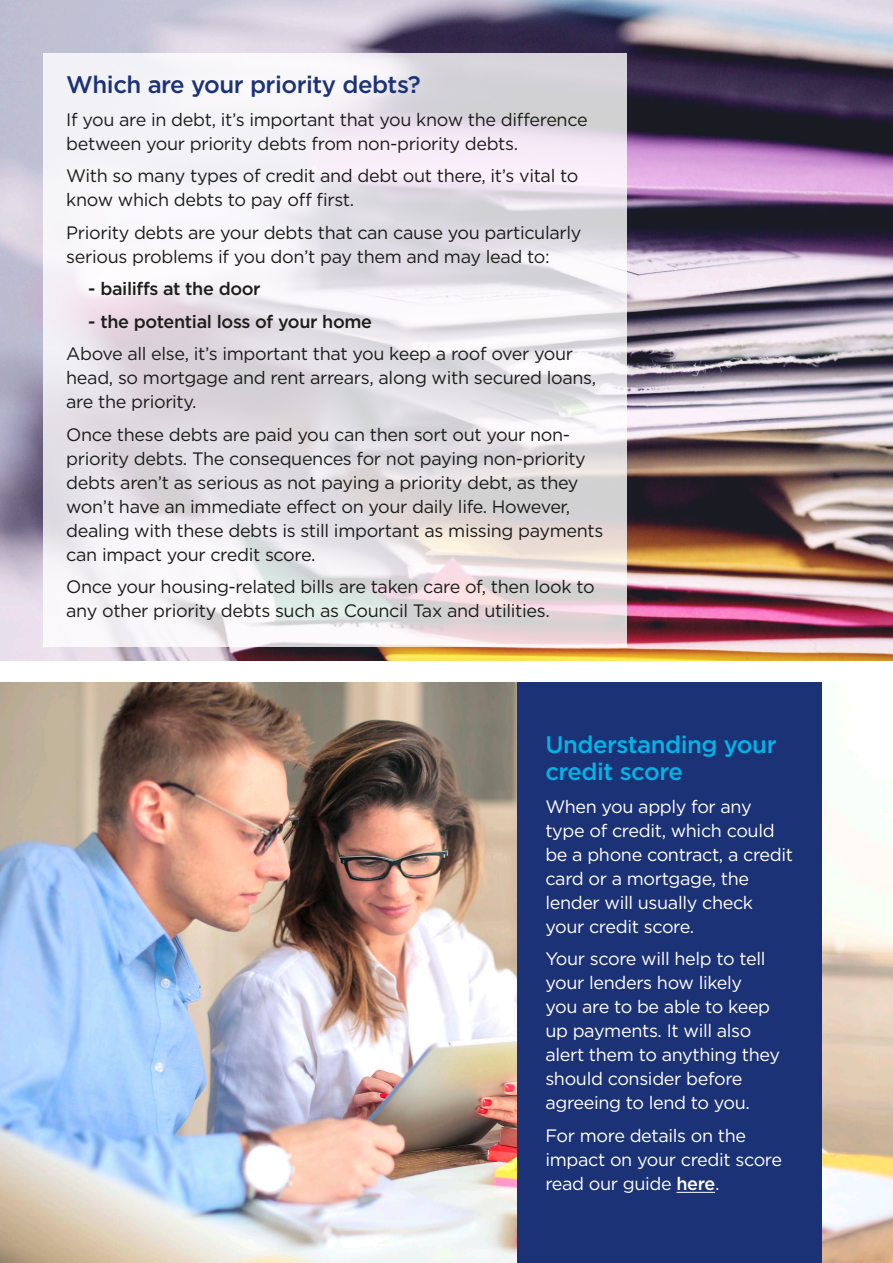
<style>
.page{position:relative;width:893px;height:1263px;background:#fff}
.page>*{position:absolute;margin:0;border:0;box-sizing:border-box;transform-origin:0 0}
.t1{font:500 24px/27px "Gotham";letter-spacing:-.02em;color:#00b5e6}
.t2{font:500 24px "Gotham";letter-spacing:-.02em;color:#1c3276}
.t3{font:18px/24px "Gotham";letter-spacing:-.02em;color:#1d1d1b}
.t4{font:18px/24px "Gotham";letter-spacing:-.02em;color:#fff}
.t5{font:500 18px "Gotham";letter-spacing:-.02em;color:#1d1d1b}
.s1{font-weight:500}
</style>
<div class="page">
<img style="left:0;top:682px;width:893px;height:581px">
<img style="left:0;top:0;width:893px;height:660px">
<svg style="left:43px;top:53px;width:583px;height:593px"></svg>
<div style="left:517px;top:682px;width:305px;height:581px;background:#1c3276"></div>
<hr style="left:676px;top:1192px;width:39px;height:1px;background:#fff">
<h1 class="t2" style="left:66px;top:71px;width:356px">Which are your priority debts?</h1>
<p class="t3" style="left:66px;top:107px;width:523px">If you are in debt, it’s important that you know the difference between your priority debts from non-priority debts.</p>
<p class="t3" style="left:66px;top:164px;width:514px">With so many types of credit and debt out there, it’s vital to know which debts to pay off first.</p>
<p class="t3" style="left:66px;top:220px;width:517px">Priority debts are your debts that can cause you particularly serious problems if you don’t pay them and may lead to:</p>
<p class="t5" style="left:88px;top:279px;width:174px">- bailiffs at the door</p>
<p class="t5" style="left:88px;top:311px;width:285px">- the potential loss of your home</p>
<p class="t3" style="left:66px;top:342px;width:532px">Above all else, it’s important that you keep a roof over your head, so mortgage and rent arrears, along with secured loans, are the priority.</p>
<p class="t3" style="left:66px;top:422px;width:539px">Once these debts are paid you can then sort out your non&shy;priority debts. The consequences for not paying non-priority debts aren’t as serious as not paying a priority debt, as they won’t have an immediate effect on your daily life. However, dealing with these debts is still important as missing payments can impact your credit score.</p>
<p class="t3" style="left:66px;top:575px;width:530px">Once your housing-related bills are taken care of, then look to any other priority debts such as Council Tax and utilities.</p>
<h1 class="t1" style="left:545px;top:731px;width:233px">Understanding your credit score</h1>
<p class="t4" style="left:545px;top:794px;width:249px">When you apply for any type of credit, which could be a phone contract, a credit card or a mortgage, the lender will usually check your credit score.</p>
<p class="t4" style="left:545px;top:947px;width:236px">Your score will help to tell your lenders how likely<br>you are to be able to keep up payments. It will also alert them to anything they should consider before agreeing to lend to you.</p>
<p class="t4" style="left:545px;top:1123px;width:238px">For more details on the impact on your credit score read our guide <span class="s1">here</span>.</p>
</div>
